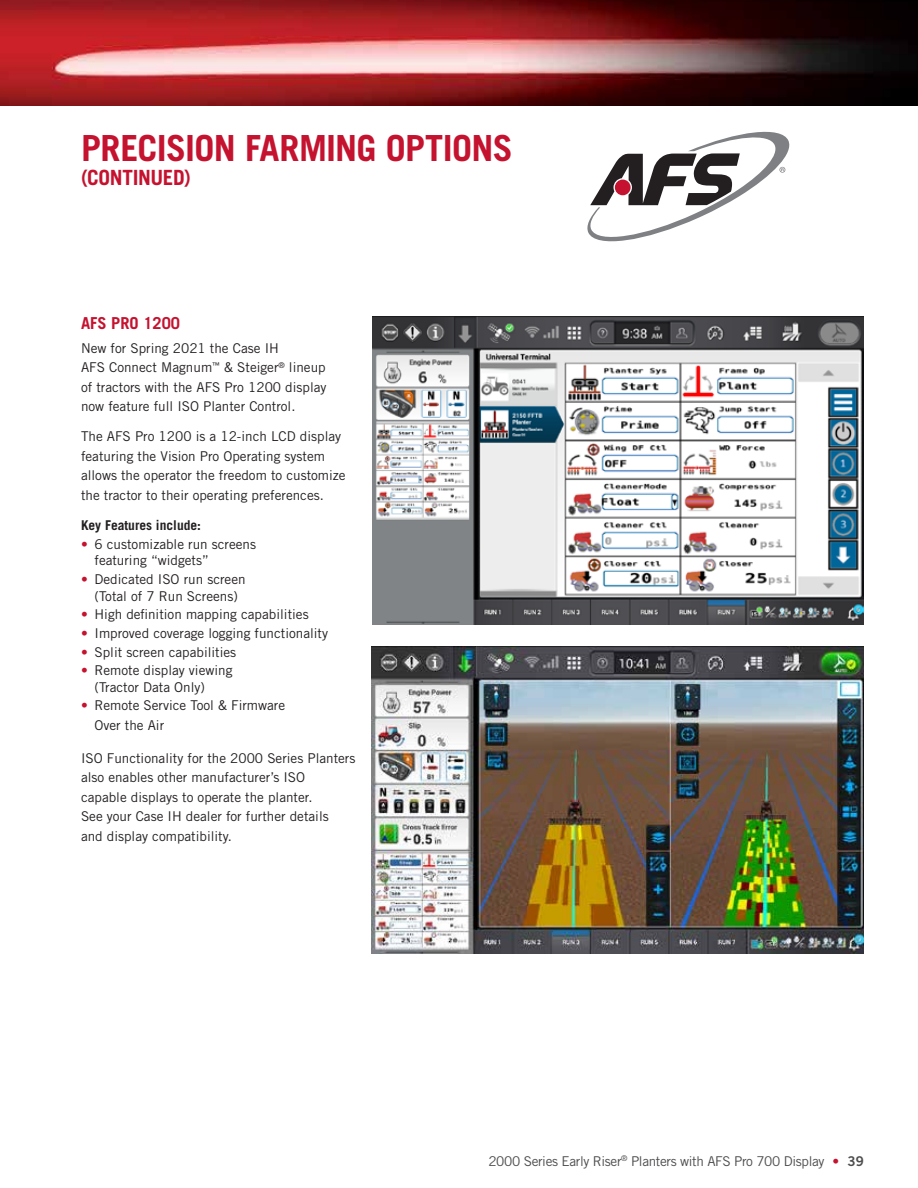
<style>
.page{position:relative;width:918px;height:1188px;background:#fff}
.page>*{position:absolute;margin:0;border:0;box-sizing:border-box;transform-origin:0 0}
.t1{font:700 36px "Trade Gothic LT Std";letter-spacing:-.02em;color:#c4122f}
.t2{font:700 21px "Trade Gothic LT Std";letter-spacing:-.015em;color:#c4122f}
.t3{font:700 16.5px "Trade Gothic LT Std";color:#c4122f}
.t4{font:13.5px/19.5px "Trade Gothic LT Std";color:#231f20}
.t5{font:13.5px "Trade Gothic LT Std";letter-spacing:-.025em;color:#4d4d4f}
.t6{font:700 13.5px "Trade Gothic LT Std";color:#231f20}
.s1{color:#c4122f}
.s2{font-family:"Trade Gothic LT Std Bd 2";color:#c4122f}
.s3{font-family:"Trade Gothic LT Std Bd 2"}
</style>
<div class="page">
<img style="left:0;top:0;width:918px;height:105px">
<svg style="left:587px;top:131px;width:203px;height:111px"></svg>
<img style="left:372px;top:317px;width:492px;height:307px">
<img style="left:372px;top:646px;width:492px;height:308px">
<h1 class="t1" style="left:81px;top:126px;width:433px">PRECISION FARMING OPTIONS</h1>
<h2 class="t2" style="left:81px;top:165px;width:111px">(CONTINUED)</h2>
<p class="t3" style="left:81px;top:313px;width:101px">AFS PRO 1200</p>
<p class="t4" style="left:81px;top:338px;width:247px">New for Spring 2021 the Case IH<br>AFS Connect Magnum<sup>™</sup> &amp; Steiger<sup>®</sup> lineup of tractors with the AFS Pro 1200 display now feature full ISO Planter Control.</p>
<p class="t4" style="left:81px;top:427px;width:266px">The AFS Pro 1200 is a 12-inch LCD display featuring the Vision Pro Operating system allows the operator the freedom to customize the tractor to their operating preferences.</p>
<p class="t6" style="left:81px;top:517px;width:122px">Key Features include:</p>
<p class="t4" style="left:95px;top:536px;width:163px;line-height:16.5px;text-indent:-14px"><span class="s1">•</span> 6 customizable run screens featuring “widgets”</p>
<p class="t4" style="left:81px;top:571px;width:166px;line-height:16.5px;text-align:center"><span class="s1">•</span> Dedicated ISO run screen (Total of 7 Run Screens)</p>
<p class="t4" style="left:81px;top:604px;width:229px"><span class="s1">•</span> High definition mapping capabilities</p>
<p class="t4" style="left:81px;top:623px;width:249px"><span class="s1">•</span> Improved coverage logging functionality</p>
<p class="t4" style="left:81px;top:642px;width:157px"><span class="s1">•</span> Split screen capabilities</p>
<p class="t4" style="left:95px;top:662px;width:139px;line-height:16.5px;text-indent:-14px"><span class="s1">•</span> Remote display viewing (Tractor Data Only)</p>
<p class="t4" style="left:95px;top:696px;width:192px;text-indent:-14px"><span class="s1">•</span> Remote Service Tool &amp; Firmware<br>Over the Air</p>
<p class="t4" style="left:81px;top:748px;width:276px">ISO Functionality for the 2000 Series Planters also enables other manufacturer’s ISO<br>capable displays to operate the planter.<br>See your Case IH dealer for further details<br>and display compatibility.</p>
<p class="t5" style="left:488px;top:1153px;width:377px">2000 Series Early Riser<sup>®</sup> Planters with AFS Pro 700 Display <span class="s2">•</span> <span class="s3">39</span></p>
</div>
